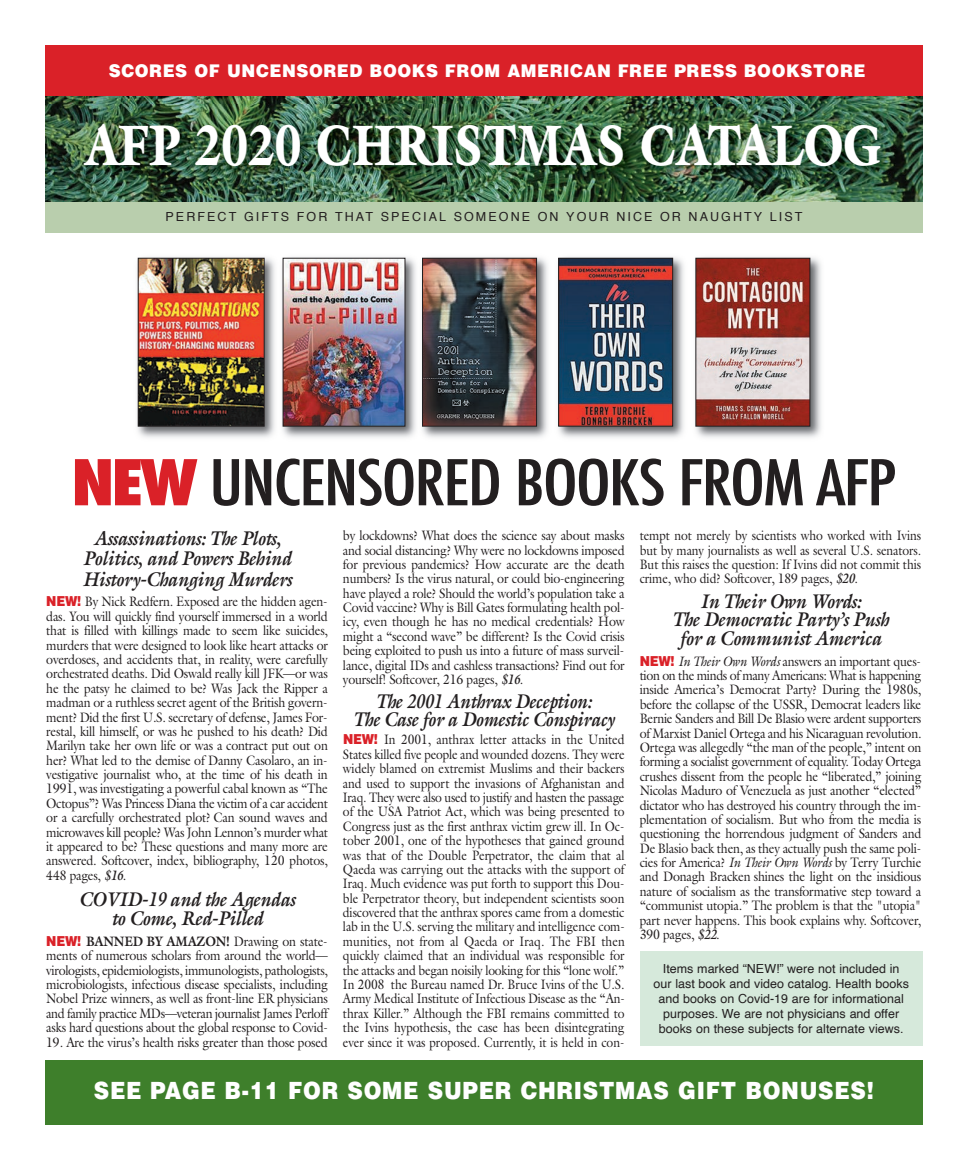
<style>
.page{position:relative;width:968px;height:1170px;background:#fff}
.page>*{position:absolute;margin:0;border:0;box-sizing:border-box;transform-origin:0 0}
.t1{font:500 condensed 61.25px "Futura";letter-spacing:-.03em;color:#231f20;scale:1.2 1}
.t2{font:900 57.5px "Galliard";color:#fff;scale:.8 1}
.t3{font:900 23.75px "Helvetica";letter-spacing:.035em;color:#fff;scale:.9 1}
.t4{font:italic 700 20px/18.8px "Galliard";letter-spacing:-.015em;color:#231f20;text-align:center;scale:.9 1}
.t5{font:italic 700 20px/18.1px "Galliard";letter-spacing:-.015em;color:#231f20;text-align:center;scale:.88 1}
.t6{font:900 17.5px "Helvetica";letter-spacing:.035em;color:#fff;scale:.95 1}
.t7{font:13.75px/14.4px "Galliard";letter-spacing:-.015em;color:#231f20;text-align:justify;scale:.9 1}
.t8{font:13.75px/14.4px "Galliard";letter-spacing:-.015em;color:#231f20;text-align:justify;scale:.88 1}
.t9{font:12.5px/15px "Helvetica";color:#231f20;text-align:center}
.t10{font:12.5px "Helvetica";letter-spacing:.165em;color:#231f20}
.s1{font-weight:800;color:#da2128}
.s2{font-family:"Helvetica";font-weight:900;color:#da2128}
.s3{font-weight:700;font-style:italic}
.s4{font-weight:700}
.s5{font-style:italic}
</style>
<div class="page">
<div style="left:45px;top:1060px;width:877px;height:65px;background:#3e7f2b"></div>
<img style="left:137px;top:257px;width:684px;height:181px">
<img style="left:140px;top:260px;width:122px;height:164px">
<div style="left:138px;top:258px;width:126px;height:168px;border:1px solid #231f20"></div>
<img style="left:285px;top:260px;width:118px;height:164px">
<div style="left:283px;top:258px;width:122px;height:168px;border:1px solid #231f20"></div>
<img style="left:424px;top:260px;width:111px;height:164px">
<div style="left:422px;top:258px;width:115px;height:168px;border:1px solid #231f20"></div>
<img style="left:560px;top:260px;width:111px;height:164px">
<div style="left:558px;top:258px;width:115px;height:168px;border:1px solid #231f20"></div>
<img style="left:697px;top:260px;width:111px;height:164px">
<div style="left:695px;top:258px;width:115px;height:168px;border:1px solid #231f20"></div>
<img style="left:45px;top:96px;width:877px;height:9px">
<div style="left:45px;top:45px;width:877px;height:51px;background:#da2128"></div>
<img style="left:45px;top:105px;width:877px;height:97px">
<div style="left:45px;top:202px;width:877px;height:31px;background:#b9cead"></div>
<div style="left:639px;top:952px;width:283px;height:94px;background:#d6e9db"></div>
<p class="t6" style="left:109px;top:59px;width:798px">SCORES OF UNCENSORED BOOKS FROM AMERICAN FREE PRESS BOOKSTORE</p>
<h2 class="t2" style="left:85px;top:110px;width:997px">AFP 2020 CHRISTMAS CATALOG</h2>
<p class="t10" style="left:165px;top:207px;width:638px">PERFECT GIFTS FOR THAT SPECIAL SOMEONE ON YOUR NICE OR NAUGHTY LIST</p>
<h1 class="t1" style="left:71px;top:443px;width:689px"><span class="s1">NEW</span> UNCENSORED BOOKS FROM AFP</h1>
<h3 class="t4" style="left:82px;top:527px;width:234px;line-height:20.6px">Assassinations: The Plots,<br>Politics, and Powers Behind<br>History-Changing Murders</h3>
<p class="t7" style="left:46px;top:594px;width:315px"><span class="s2">NEW!</span> By Nick Redfern. Exposed are the hidden agen&shy;das. You will quickly find yourself immersed in a world that is filled with killings made to seem like suicides, murders that were designed to look like heart attacks or overdoses, and accidents that, in reality, were carefully orchestrated deaths. Did Oswald really kill JFK—or was he the patsy he claimed to be? Was Jack the Ripper a madman or a ruthless secret agent of the British govern&shy;ment? Did the first U.S. secretary of defense, James For&shy;restal, kill himself, or was he pushed to his death? Did Marilyn take her own life or was a contract put out on her? What led to the demise of Danny Casolaro, an in&shy;vestigative journalist who, at the time of his death in 1991, was investigating a powerful cabal known as “The Octopus”? Was Princess Diana the victim of a car accident or a carefully orchestrated plot? Can sound waves and microwaves kill people? Was John Lennon’s murder what it appeared to be? These questions and many more are answered. Softcover, index, bibliography, 120 photos, 448 pages, <span class="s3">$16</span>.</p>
<h3 class="t4" style="left:79px;top:890px;width:242px">COVID-19 and the Agendas to Come, Red-Pilled</h3>
<p class="t7" style="left:46px;top:934px;width:314px"><span class="s2">NEW!</span> <span class="s4">BANNED BY AMAZON!</span> Drawing on state&shy;ments of numerous scholars from around the world— virologists, epidemiologists, immunologists, pathologists, microbiologists, infectious disease specialists, including Nobel Prize winners, as well as front-line ER physicians and family practice MDs—veteran journalist James Perloff asks hard questions about the global response to Covid-</p>
<p class="t7" style="left:46px;top:1034px;width:314px">19. Are the virus’s health risks greater than those posed</p>
<p class="t7" style="left:343px;top:528px;width:314px">by lockdowns? What does the science say about masks and social distancing? Why were no lockdowns imposed for previous pandemics? How accurate are the death numbers? Is the virus natural, or could bio-engineering have played a role? Should the world’s population take a Covid vaccine? Why is Bill Gates formulating health pol&shy;icy, even though he has no medical credentials? How might a “second wave” be different? Is the Covid crisis being exploited to push us into a future of mass surveil&shy;lance, digital IDs and cashless transactions? Find out for yourself! Softcover, 216 pages, <span class="s3">$16</span>.</p>
<h3 class="t5" style="left:353px;top:692px;width:298px">The 2001 Anthrax Deception:<br>The Case for a Domestic Conspiracy</h3>
<p class="t8" style="left:343px;top:732px;width:322px"><span class="s2">NEW!</span> In 2001, anthrax letter attacks in the United States killed five people and wounded dozens. They were widely blamed on extremist Muslims and their backers and used to support the invasions of Afghanistan and Iraq. They were also used to justify and hasten the passage of the USA Patriot Act, which was being presented to Congress just as the first anthrax victim grew ill. In Oc&shy;tober 2001, one of the hypotheses that gained ground was that of the Double Perpetrator, the claim that al Qaeda was carrying out the attacks with the support of Iraq. Much evidence was put forth to support this Dou&shy;ble Perpetrator theory, but independent scientists soon discovered that the anthrax spores came from a domestic lab in the U.S. serving the military and intelligence com&shy;munities, not from al Qaeda or Iraq. The FBI then quickly claimed that an individual was responsible for the attacks and began noisily looking for this “lone wolf.” In 2008 the Bureau named Dr. Bruce Ivins of the U.S.<br>Army Medical Institute of Infectious Disease as the “An&shy;thrax Killer.” Although the FBI remains committed to the Ivins hypothesis, the case has been disintegrating ever since it was proposed. Currently, it is held in con-</p>
<p class="t8" style="left:639px;top:528px;width:321px">tempt not merely by scientists who worked with Ivins but by many journalists as well as several U.S. senators.<br>But this raises the question: If Ivins did not commit this crime, who did? Softcover, 189 pages, <span class="s3">$20</span>.</p>
<h3 class="t4" style="left:672px;top:591px;width:242px">In Their Own Words:<br>The Democratic Party’s Push for a Communist America</h3>
<p class="t7" style="left:639px;top:654px;width:314px"><span class="s2">NEW!</span> <span class="s5">In Their Own Words</span> answers an important ques&shy;tion on the minds of many Americans: What is happening inside America’s Democrat Party? During the 1980s, before the collapse of the USSR, Democrat leaders like Bernie Sanders and Bill De Blasio were ardent supporters of Marxist Daniel Ortega and his Nicaraguan revolution.<br>Ortega was allegedly “the man of the people,” intent on forming a socialist government of equality. Today Ortega crushes dissent from the people he “liberated,” joining Nicolas Maduro of Venezuela as just another “elected” dictator who has destroyed his country through the im&shy;plementation of socialism. But who from the media is questioning the horrendous judgment of Sanders and De Blasio back then, as they actually push the same poli&shy;cies for America? <span class="s5">In Their Own Words</span> by Terry Turchie and Donagh Bracken shines the light on the insidious nature of socialism as the transformative step toward a “communist utopia.” The problem is that the "utopia" part never happens. This book explains why. Softcover, 390 pages, <span class="s3">$22</span>.</p>
<p class="t9" style="left:653px;top:961px;width:257px">Items marked “NEW!” were not included in our last book and video catalog. Health books and books on Covid-19 are for informational purposes. We are not physicians and offer books on these subjects for alternate views.</p>
<h3 class="t3" style="left:94px;top:1075px;width:868px">SEE PAGE B-11 FOR SOME SUPER CHRISTMAS GIFT BONUSES!</h3>
</div>
